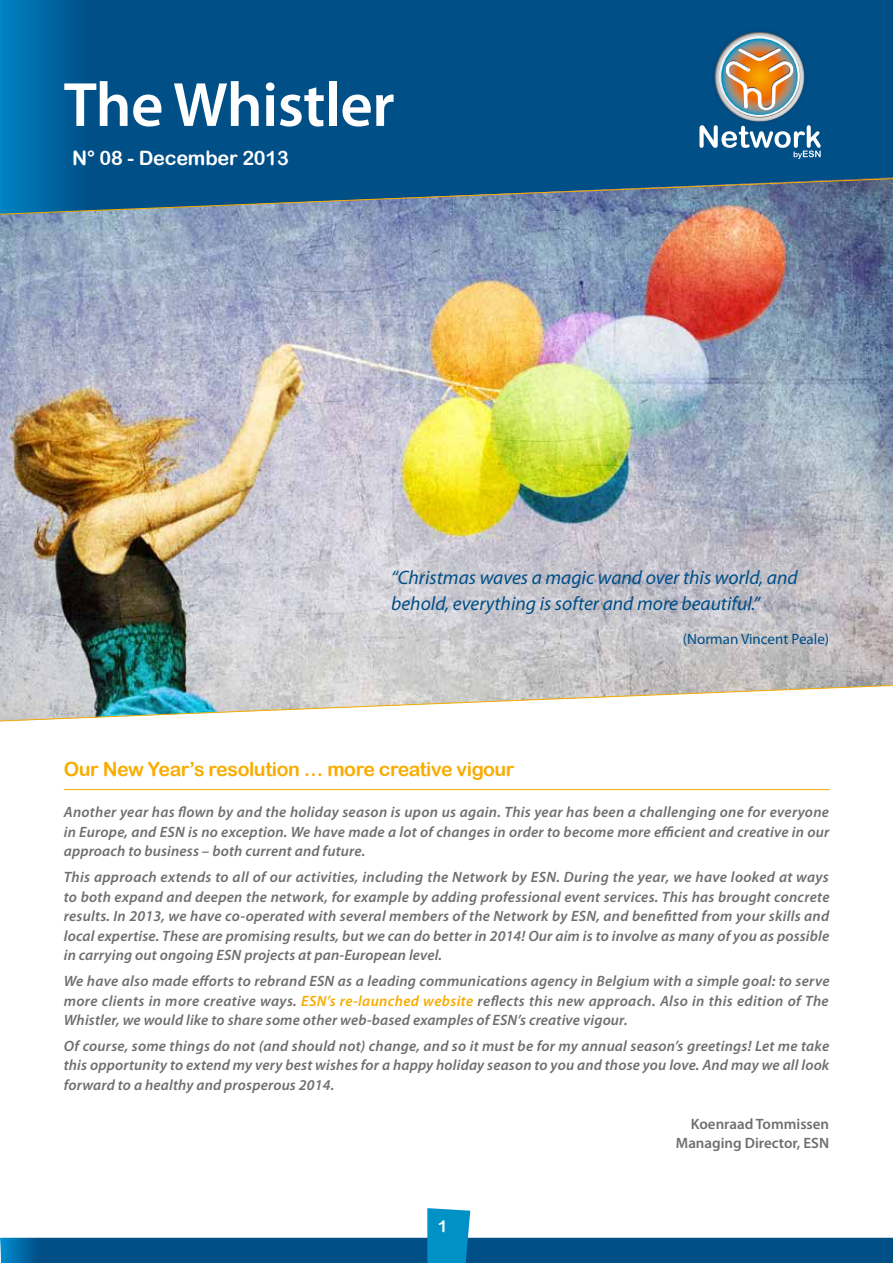
<style>
.page{position:relative;width:893px;height:1263px;background:#fff}
.page>*{position:absolute;margin:0;border:0;box-sizing:border-box;transform-origin:0 0}
.t1{font:600 63px "Myriad Pro";letter-spacing:-.01em;color:#fff}
.t2{font:19.8px "Arial Rounded MT Bold";letter-spacing:-.01em;color:#fff}
.t3{font:italic 19.5px/25.5px "Myriad Pro";color:#004e86}
.t4{font:19.5px "Arial Rounded MT Bold";letter-spacing:-.02em;color:#f8ac00}
.t5{font:16.5px "Arial Rounded MT Bold";color:#fff}
.t6{font:italic 600 15px/19.5px "Myriad Pro";letter-spacing:.01em;color:#706f6f;text-align:justify}
.t7{font:600 15px/19.5px "Myriad Pro";color:#706f6f;text-align:right}
.t8{font:15px "Myriad Pro";color:#004e86}
.s1{color:#f8ac00}
</style>
<div class="page">
<img style="left:0;top:216px;width:893px;height:466px">
<div style="left:0;top:0;width:893px;height:216px;background:#9d9d9c;opacity:.2"></div>
<div style="left:710px;top:27px;width:99px;height:99px;background:#000;opacity:.35"></div>
<div style="left:718px;top:35px;width:82px;height:56px;background:#fff;opacity:.75"></div>
<div style="left:718px;top:50px;width:82px;height:68px;background:#000;opacity:.75"></div>
<div style="left:724px;top:48px;width:70px;height:63px;background:#fff;opacity:.75"></div>
<div style="left:724px;top:46px;width:70px;height:62px;background:#000;opacity:.75"></div>
<svg style="left:699px;top:125px;width:122px;height:34px"></svg>
<hr style="left:64px;top:789px;width:765px;height:1px;background:#f8ac00">
<svg style="left:0;top:1208px;width:893px;height:55px"></svg>
<svg style="left:0;top:176px;width:893px;height:40px;background:#3d6d94"></svg>
<img style="left:0;top:682px;width:893px;height:40px">
<h1 class="t1" style="left:64px;top:70px;width:332px">The Whistler</h1>
<h2 class="t2" style="left:72px;top:147px;width:218px">N° 08 - December 2013</h2>
<h3 class="t3" style="left:391px;top:566px;width:408px">“Christmas waves a magic wand over this world, and behold, everything is softer and more beautiful.”</h3>
<p class="t8" style="left:683px;top:631px;width:148px">(Norman Vincent Peale)</p>
<h3 class="t4" style="left:64px;top:758px;width:452px">Our New Year’s resolution … more creative vigour</h3>
<p class="t6" style="left:64px;top:803px;width:767px">Another year has flown by and the holiday season is upon us again. This year has been a challenging one for everyone in Europe, and ESN is no exception. We have made a lot of changes in order to become more efficient and creative in our approach to business – both current and future.</p>
<p class="t6" style="left:64px;top:868px;width:767px">This approach extends to all of our activities, including the Network by ESN. During the year, we have looked at ways to both expand and deepen the network, for example by adding professional event services. This has brought concrete results. In 2013, we have co-operated with several members of the Network by ESN, and benefitted from your skills and local expertise. These are promising results, but we can do better in 2014! Our aim is to involve as many of you as possible in carrying out ongoing ESN projects at pan-European level.</p>
<p class="t6" style="left:64px;top:971px;width:767px">We have also made efforts to rebrand ESN as a leading communications agency in Belgium with a simple goal: to serve more clients in more creative ways. <span class="s1">ESN’s re-launched website</span> reflects this new approach. Also in this edition of The Whistler, we would like to share some other web-based examples of ESN’s creative vigour.</p>
<p class="t6" style="left:64px;top:1036px;width:767px">Of course, some things do not (and should not) change, and so it must be for my annual season’s greetings! Let me take this opportunity to extend my very best wishes for a happy holiday season to you and those you love. And may we all look forward to a healthy and prosperous 2014.</p>
<p class="t7" style="left:676px;top:1114px;width:155px">Koenraad Tommissen<br>Managing Director, ESN</p>
<p class="t5" style="left:438px;top:1217px;width:11px">1</p>
</div>
